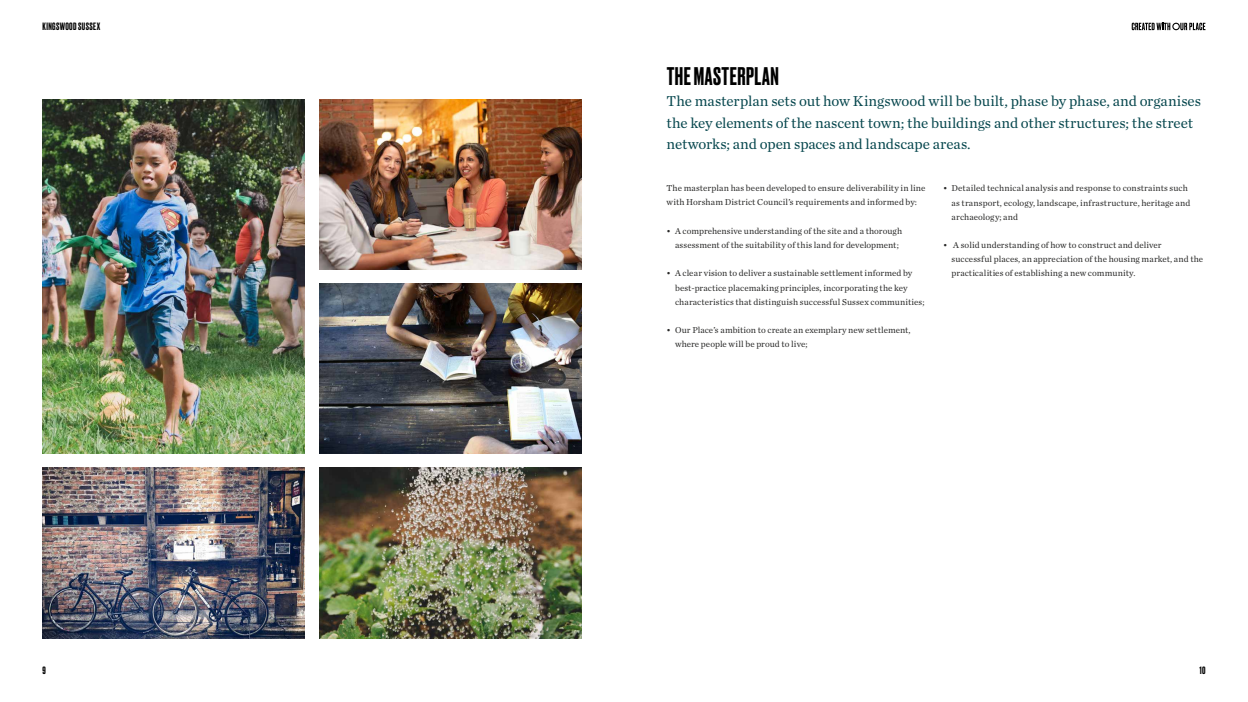
<style>
.page{position:relative;width:1248px;height:702px;background:#fff}
.page>*{position:absolute;margin:0;border:0;box-sizing:border-box;transform-origin:0 0}
.t1{font:500 24px "Druk";letter-spacing:.02em;color:#000}
.t2{font:15px/21.3px "Chronicle Text G1";letter-spacing:-.005em;color:#07474e}
.t3{font:500 10px "Druk";letter-spacing:.04em;color:#000}
.t4{font:9px/14.2px "Chronicle Text G1";letter-spacing:.01em;color:#282827}
</style>
<div class="page">
<img style="left:43px;top:99px;width:262px;height:355px">
<img style="left:319px;top:468px;width:262px;height:170px">
<img style="left:319px;top:99px;width:262px;height:170px">
<img style="left:319px;top:283px;width:262px;height:171px">
<img style="left:43px;top:468px;width:262px;height:170px">
<svg style="left:1131px;top:23px;width:74px;height:7px"></svg>
<p class="t3" style="left:43px;top:20px;width:59px">KINGSWOOD SUSSEX</p>
<h1 class="t1" style="left:666px;top:60px;width:113px">THE MASTERPLAN</h1>
<h2 class="t2" style="left:666px;top:90px;width:536px">The masterplan sets out how Kingswood will be built, phase by phase, and organises the key elements of the nascent town; the buildings and other structures; the street networks; and open spaces and landscape areas.</h2>
<p class="t4" style="left:666px;top:181px;width:260px">The masterplan has been developed to ensure deliverability in line with Horsham District Council’s requirements and informed by:</p>
<p class="t4" style="left:666px;top:223px;width:237px;text-align:center">• A comprehensive understanding of the site and a thorough assessment of the suitability of this land for development;</p>
<p class="t4" style="left:675px;top:266px;width:251px;text-indent:-9px">• A clear vision to deliver a sustainable settlement informed by best-practice placemaking principles, incorporating the key characteristics that distinguish successful Sussex communities;</p>
<p class="t4" style="left:675px;top:322px;width:237px;text-indent:-9px">• Our Place’s ambition to create an exemplary new settlement, where people will be proud to live;</p>
<p class="t4" style="left:951px;top:181px;width:240px;text-indent:-9px">• Detailed technical analysis and response to constraints such as transport, ecology, landscape, infrastructure, heritage and archaeology; and</p>
<p class="t4" style="left:951px;top:237px;width:253px;text-indent:-9px">• A solid understanding of how to construct and deliver successful places, an appreciation of the housing market, and the practicalities of establishing a new community.</p>
<p class="t3" style="left:43px;top:663px;width:5px">9</p>
<p class="t3" style="left:1199px;top:663px;width:7px">10</p>
</div>
